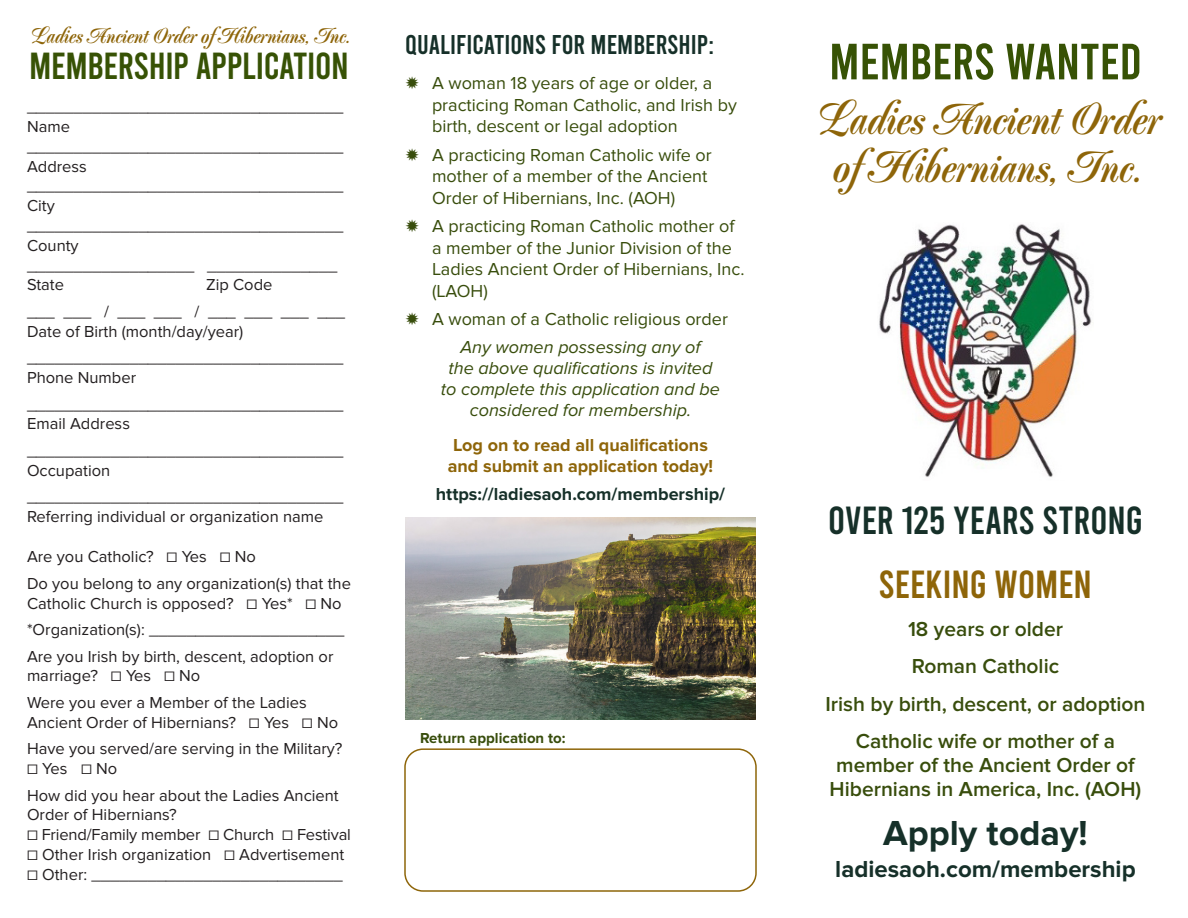
<style>
.page{position:relative;width:1188px;height:918px;background:#fff}
.page>*{position:absolute;margin:0;border:0;box-sizing:border-box;transform-origin:0 0}
.t1{font:50.85px "Bebas";color:#375205}
.t2{font:500 43.5px/48px "Poppl Exquisit";color:#8e6509;text-align:center}
.t3{font:39px "Bebas";color:#163029}
.t4{font:39px "Bebas";color:#8e6509}
.t5{font:37.5px "Bebas";letter-spacing:-.01em;color:#375205}
.t6{font:700 36px "Proxima Nova";color:#163029}
.t7{font:27px "Bebas";color:#163029}
.t8{font:700 24px "Proxima Nova";color:#163029}
.t9{font:600 21px/24px "Proxima Nova";color:#384d0c;text-align:center}
.t10{font:500 21px "Poppl Exquisit";color:#8e6509}
.t11{font:18px/21.6px "Proxima Nova";color:#384d0c}
.t12{font:italic 18px/21px "Proxima Nova";color:#384d0c;text-align:center}
.t13{font:700 18px/21px "Proxima Nova";color:#8e6509}
.t14{font:700 18px "Proxima Nova";color:#163029}
.t15{font:16.5px/19.8px "Proxima Nova";color:#231f20}
.t16{font:700 15px "Proxima Nova";color:#384d0c}
</style>
<div class="page">
<img style="left:879px;top:224px;width:213px;height:253px">
<img style="left:405px;top:517px;width:351px;height:202px">
<div style="left:404px;top:748px;width:353px;height:144px;border:2px solid #8e6509;border-radius:18px"></div>
<p class="t10" style="left:29px;top:23px;width:322px">Ladies Ancient Order ofHibernians, Inc.</p>
<p class="t5" style="left:29px;top:47px;width:321px">MEMBERSHIP APPLICATION</p>
<p class="t15" style="left:27px;top:97px;width:318px">__________________________________</p>
<p class="t15" style="left:27px;top:117px;width:44px">Name</p>
<p class="t15" style="left:27px;top:137px;width:318px">__________________________________</p>
<p class="t15" style="left:27px;top:156px;width:61px">Address</p>
<p class="t15" style="left:27px;top:176px;width:318px">__________________________________</p>
<p class="t15" style="left:27px;top:196px;width:29px">City</p>
<p class="t15" style="left:27px;top:216px;width:318px">__________________________________</p>
<p class="t15" style="left:27px;top:236px;width:53px">County</p>
<p class="t15" style="left:27px;top:255px;width:312px">__________________ ______________</p>
<p class="t15" style="left:27px;top:275px;width:39px">State</p>
<p class="t15" style="left:206px;top:275px;width:68px">Zip Code</p>
<p class="t15" style="left:27px;top:302px;width:320px">___ ___ / ___ ___ / ___ ___ ___ ___</p>
<p class="t15" style="left:27px;top:322px;width:218px">Date of Birth (month/day/year)</p>
<p class="t15" style="left:27px;top:348px;width:318px">__________________________________</p>
<p class="t15" style="left:27px;top:368px;width:111px">Phone Number</p>
<p class="t15" style="left:27px;top:394px;width:318px">__________________________________</p>
<p class="t15" style="left:27px;top:414px;width:105px">Email Address</p>
<p class="t15" style="left:27px;top:441px;width:318px">__________________________________</p>
<p class="t15" style="left:27px;top:461px;width:85px">Occupation</p>
<p class="t15" style="left:27px;top:487px;width:318px">__________________________________</p>
<p class="t15" style="left:27px;top:507px;width:298px">Referring individual or organization name</p>
<p class="t15" style="left:27px;top:547px;width:230px">Are you Catholic? ☐ Yes ☐ No</p>
<p class="t15" style="left:27px;top:574px;width:325px">Do you belong to any organization(s) that the<br>Catholic Church is opposed? ☐ Yes* ☐ No</p>
<p class="t15" style="left:27px;top:620px;width:319px">*Organization(s): _____________________</p>
<p class="t15" style="left:27px;top:646px;width:308px">Are you Irish by birth, descent, adoption or marriage? ☐ Yes ☐ No</p>
<p class="t15" style="left:27px;top:693px;width:313px">Were you ever a Member of the Ladies<br>Ancient Order of Hibernians? ☐ Yes ☐ No</p>
<p class="t15" style="left:27px;top:739px;width:317px">Have you served/are serving in the Military?</p>
<p class="t15" style="left:27px;top:759px;width:92px">☐ Yes ☐ No</p>
<p class="t15" style="left:27px;top:786px;width:313px">How did you hear about the Ladies Ancient<br>Order of Hibernians?</p>
<p class="t15" style="left:27px;top:825px;width:325px">☐ Friend/Family member ☐ Church ☐ Festival</p>
<p class="t15" style="left:27px;top:845px;width:319px">☐ Other Irish organization ☐ Advertisement</p>
<p class="t15" style="left:27px;top:865px;width:317px">☐ Other: ___________________________</p>
<p class="t7" style="left:405px;top:31px;width:199px">QUALIFICATIONS FOR MEMBERS</p>
<p class="t7" style="left:679px;top:31px;width:37px">HIP:</p>
<p class="t11" style="left:432px;top:73px;width:306px">A woman 18 years of age or older, a practicing Roman Catholic, and Irish by birth, descent or legal adoption</p>
<p class="t11" style="left:432px;top:144px;width:281px">A practicing Roman Catholic wife or mother of a member of the Ancient<br>Order of Hibernians, Inc. (AOH)</p>
<p class="t11" style="left:432px;top:216px;width:314px">A practicing Roman Catholic mother of a member of the Junior Division of the<br>Ladies Ancient Order of Hibernians, Inc. (LAOH)</p>
<p class="t11" style="left:432px;top:309px;width:298px">A woman of a Catholic religious order</p>
<p class="t12" style="left:441px;top:337px;width:281px">Any women possessing any of<br>the above qualifications is invited to complete this application and be considered for membership.</p>
<p class="t13" style="left:448px;top:435px;width:267px">Log on to read all qualifications and submit an application today!</p>
<p class="t14" style="left:436px;top:484px;width:291px">https://ladiesaoh.com/membership/</p>
<p class="t16" style="left:420px;top:729px;width:147px">Return application to:</p>
<p class="t1" style="left:829px;top:36px;width:314px">MEMBERS WANTED</p>
<p class="t2" style="left:813px;top:96px;width:347px">Ladies Ancient Order ofHibernians, Inc.</p>
<p class="t3" style="left:828px;top:501px;width:316px">OVER 125 YEARS STRONG</p>
<p class="t4" style="left:879px;top:565px;width:215px">SEEKING WOMEN</p>
<p class="t9" style="left:908px;top:617px;width:156px">18 years or older</p>
<p class="t9" style="left:912px;top:655px;width:149px">Roman Catholic</p>
<p class="t9" style="left:825px;top:692px;width:322px">Irish by birth, descent, or adoption</p>
<p class="t9" style="left:830px;top:730px;width:313px">Catholic wife or mother of a member of the Ancient Order of<br>Hibernians in America, Inc. (AOH)</p>
<p class="t6" style="left:883px;top:812px;width:206px">Apply today!</p>
<p class="t8" style="left:835px;top:855px;width:302px">ladiesaoh.com/membership</p>
</div>
